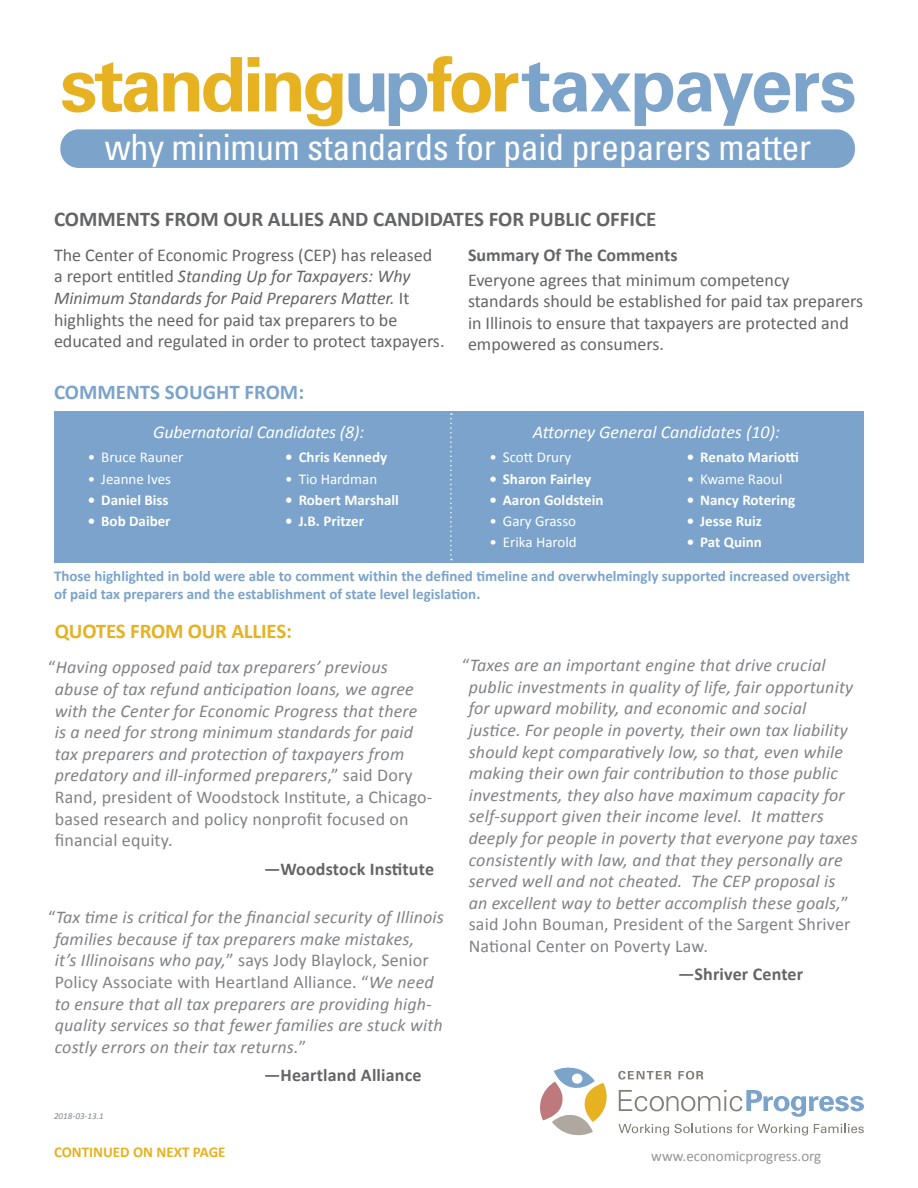
<style>
.page{position:relative;width:918px;height:1188px;background:#fff}
.page>*{position:absolute;margin:0;border:0;box-sizing:border-box;transform-origin:0 0}
.t1{font:700 75.15px "Univers";letter-spacing:-.045em;color:#e7b222}
.t2{font:condensed 36.15px "Univers";letter-spacing:-.01em;color:#fff}
.t3{font:700 21px "Calibri";color:#636466}
.t4{font:700 21px "Calibri";letter-spacing:-.01em;color:#e6b122}
.t5{font:700 21px "Calibri";color:#7ba3cb}
.t6{font:italic 18px/21.6px "Calibri";letter-spacing:.01em;color:#808285}
.t7{font:18px/21.6px "Calibri";color:#636466}
.t8{font:700 18px "Calibri";letter-spacing:.01em;color:#636466}
.t9{font:italic 18px "Calibri";letter-spacing:-.01em;color:#fff}
.t10{font:700 15px/18px "Calibri";color:#7ba3cb}
.t11{font:700 15px "Calibri";color:#fff}
.t12{font:15px "Calibri";color:#fff}
.t13{font:15px "Calibri";color:#939598}
.t14{font:700 15px "Calibri";color:#e6b122}
.t15{font:italic 9px "Calibri";letter-spacing:.01em;color:#808285}
.s1{color:#7ca3ca}
.s2{font-style:italic}
.s3{font-style:normal}
</style>
<div class="page">
<div style="left:60px;top:129px;width:795px;height:39px;background:#7ca3ca;border-radius:18px"></div>
<svg style="left:618px;top:1124px;width:51px;height:12px"></svg>
<svg style="left:675px;top:1124px;width:133px;height:12px"></svg>
<svg style="left:814px;top:1124px;width:50px;height:9px"></svg>
<svg style="left:618px;top:1071px;width:53px;height:9px"></svg>
<svg style="left:678px;top:1071px;width:25px;height:9px"></svg>
<svg style="left:619px;top:1090px;width:245px;height:27px"></svg>
<svg style="left:540px;top:1067px;width:67px;height:69px"></svg>
<div style="left:54px;top:411px;width:810px;height:152px;background:#7ba3cb"></div>
<svg style="left:450px;top:413px;width:2px;height:147px"></svg>
<h1 class="t1" style="left:60px;top:41px;width:798px">standing<span class="s1">up</span>for <span class="s1">taxpayers</span></h1>
<h2 class="t2" style="left:105px;top:124px;width:708px">why minimum standards for paid preparers matter</h2>
<p class="t3" style="left:54px;top:206px;width:604px">COMMENTS FROM OUR ALLIES AND CANDIDATES FOR PUBLIC OFFICE</p>
<p class="t7" style="left:54px;top:243px;width:392px">The Center of Economic Progress (CEP) has released a report entitled <span class="s2">Standing Up for Taxpayers: Why Minimum Standards for Paid Preparers Matter.</span> It highlights the need for paid tax preparers to be educated and regulated in order to protect taxpayers.</p>
<p class="t8" style="left:468px;top:244px;width:211px">Summary Of The Comments</p>
<p class="t7" style="left:468px;top:268px;width:397px">Everyone agrees that minimum competency standards should be established for paid tax preparers in Illinois to ensure that taxpayers are protected and empowered as consumers.</p>
<p class="t5" style="left:54px;top:379px;width:252px">COMMENTS SOUGHT FROM:</p>
<p class="t9" style="left:153px;top:420px;width:213px">Gubernatorial Candidates (8):</p>
<p class="t12" style="left:88px;top:448px;width:97px">• Bruce Rauner</p>
<p class="t12" style="left:88px;top:469px;width:85px">• Jeanne Ives</p>
<p class="t11" style="left:88px;top:491px;width:82px">• Daniel Biss</p>
<p class="t11" style="left:88px;top:512px;width:84px">• Bob Daiber</p>
<p class="t11" style="left:285px;top:448px;width:104px">• Chris Kennedy</p>
<p class="t12" style="left:285px;top:469px;width:94px">• Tio Hardman</p>
<p class="t11" style="left:285px;top:491px;width:115px">• Robert Marshall</p>
<p class="t11" style="left:285px;top:512px;width:80px">• J.B. Pritzer</p>
<p class="t9" style="left:533px;top:420px;width:249px">Attorney General Candidates (10):</p>
<p class="t12" style="left:489px;top:448px;width:83px">• Scott Drury</p>
<p class="t11" style="left:489px;top:469px;width:103px">• Sharon Fairley</p>
<p class="t11" style="left:489px;top:491px;width:116px">• Aaron Goldstein</p>
<p class="t12" style="left:489px;top:512px;width:88px">• Gary Grasso</p>
<p class="t12" style="left:489px;top:533px;width:89px">• Erika Harold</p>
<p class="t11" style="left:687px;top:448px;width:114px">• Renato Mariotti</p>
<p class="t12" style="left:687px;top:469px;width:97px">• Kwame Raoul</p>
<p class="t11" style="left:687px;top:491px;width:110px">• Nancy Rotering</p>
<p class="t11" style="left:687px;top:512px;width:77px">• Jesse Ruiz</p>
<p class="t11" style="left:687px;top:533px;width:77px">• Pat Quinn</p>
<p class="t10" style="left:54px;top:567px;width:798px">Those highlighted in bold were able to comment within the defined timeline and overwhelmingly supported increased oversight of paid tax preparers and the establishment of state level legislation.</p>
<p class="t4" style="left:55px;top:618px;width:239px">QUOTES FROM OUR ALLIES:</p>
<p class="t6" style="left:55px;top:656px;width:379px;text-indent:-7px"><span class="s3">“</span>Having opposed paid tax preparers’ previous abuse of tax refund anticipation loans, we agree with the Center for Economic Progress that there is a need for strong minimum standards for paid tax preparers and protection of taxpayers from predatory and ill-informed preparers<span class="s3">,” said Dory Rand, president of Woodstock Institute, a Chicago&shy;based research and policy nonprofit focused on financial equity.</span></p>
<p class="t8" style="left:264px;top:857px;width:172px">—Woodstock Institute</p>
<p class="t6" style="left:55px;top:906px;width:391px;text-indent:-7px"><span class="s3">“</span>Tax time is critical for the financial security of Illinois families because if tax preparers make mistakes,<br>it’s Illinoisans who pay,<span class="s3">” says Jody Blaylock, Senior Policy Associate with Heartland Alliance. “</span>We need to ensure that all tax preparers are providing high&shy;quality services so that fewer families are stuck with costly errors on their tax returns.<span class="s3">”</span></p>
<p class="t8" style="left:264px;top:1064px;width:159px">—Heartland Alliance</p>
<p class="t15" style="left:54px;top:1111px;width:51px">2018-03-13.1</p>
<p class="t14" style="left:54px;top:1143px;width:173px">CONTINUED ON NEXT PAGE</p>
<p class="t6" style="left:469px;top:654px;width:391px;text-indent:-7px"><span class="s3">“</span>Taxes are an important engine that drive crucial public investments in quality of life, fair opportunity for upward mobility, and economic and social justice. For people in poverty, their own tax liability should kept comparatively low, so that, even while making their own fair contribution to those public investments, they also have maximum capacity for self-support given their income level. It matters deeply for people in poverty that everyone pay taxes consistently with law, and that they personally are served well and not cheated. The CEP proposal is an excellent way to better accomplish these goals,<span class="s3">” said John Bouman, President of the Sargent Shriver National Center on Poverty Law.</span></p>
<p class="t8" style="left:678px;top:963px;width:127px">—Shriver Center</p>
<p class="t13" style="left:651px;top:1147px;width:172px">www.economicprogress.org</p>
</div>
